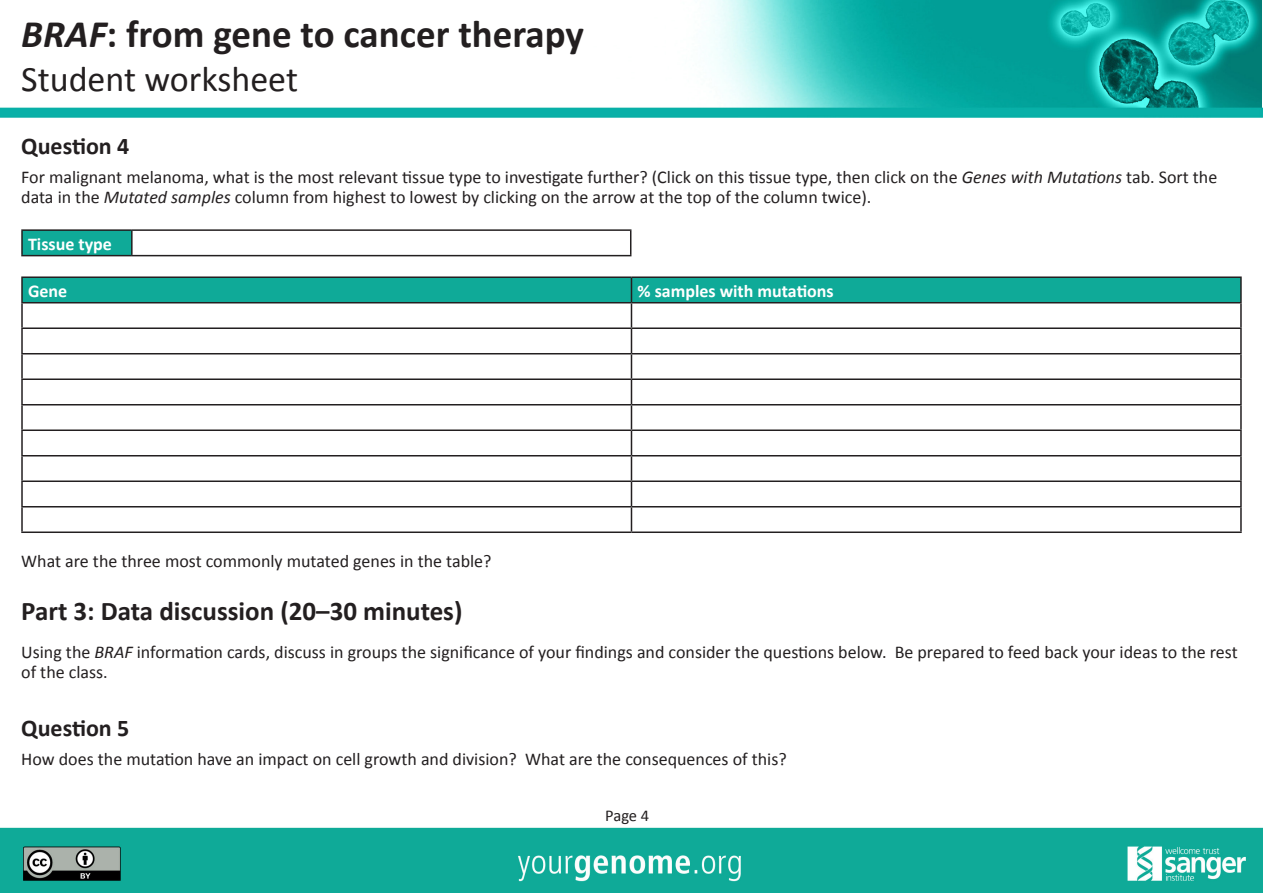
<style>
.page{position:relative;width:1263px;height:893px;background:#fff}
.page>*{position:absolute;margin:0;border:0;box-sizing:border-box;transform-origin:0 0}
.t1{font:700 39px "Calibri";color:#231f20}
.t2{font:36px "Calibri";color:#231f20}
.Heading_1{font:700 27px "Calibri";color:#231f20}
.Heading_2{font:700 24px "Calibri";color:#231f20}
.Body{font:18px/20.1px "Calibri";color:#231f20}
.Body-2{font:700 18px "Calibri";color:#fff}
.t3{font:16.5px "Calibri";color:#231f20}
.s1{font-style:italic}
</style>
<div class="page">
<img style="left:0;top:0;width:1263px;height:893px">
<div style="left:22px;top:230px;width:110px;height:26px;background:#0faa98"></div>
<div style="left:132px;top:230px;width:499px;height:26px;background:#fff"></div>
<hr style="left:21px;top:229px;width:111px;height:2px;background:#231f20">
<hr style="left:21px;top:231px;width:2px;height:24px;background:#231f20">
<hr style="left:132px;top:229px;width:499px;height:2px;background:#231f20">
<hr style="left:131px;top:231px;width:2px;height:24px;background:#231f20">
<svg style="left:630px;top:231px;width:1px;height:24px"></svg>
<hr style="left:21px;top:255px;width:111px;height:1px;background:#231f20">
<hr style="left:132px;top:255px;width:499px;height:1px;background:#231f20">
<hr style="left:1240px;top:278px;width:2px;height:24px;background:#231f20">
<hr style="left:21px;top:303px;width:2px;height:24px;background:#231f20">
<hr style="left:1240px;top:303px;width:2px;height:24px;background:#231f20">
<hr style="left:21px;top:327px;width:610px;height:2px;background:#231f20">
<hr style="left:21px;top:329px;width:2px;height:24px;background:#231f20">
<hr style="left:631px;top:327px;width:611px;height:2px;background:#231f20">
<hr style="left:1240px;top:329px;width:2px;height:24px;background:#231f20">
<hr style="left:21px;top:353px;width:610px;height:1px;background:#231f20">
<hr style="left:21px;top:354px;width:2px;height:24px;background:#231f20">
<hr style="left:631px;top:353px;width:611px;height:1px;background:#231f20">
<hr style="left:1240px;top:354px;width:2px;height:24px;background:#231f20">
<hr style="left:21px;top:378px;width:610px;height:2px;background:#231f20">
<hr style="left:21px;top:380px;width:2px;height:24px;background:#231f20">
<hr style="left:631px;top:378px;width:611px;height:2px;background:#231f20">
<hr style="left:1240px;top:380px;width:2px;height:24px;background:#231f20">
<hr style="left:21px;top:404px;width:610px;height:1px;background:#231f20">
<hr style="left:21px;top:405px;width:2px;height:24px;background:#231f20">
<hr style="left:631px;top:404px;width:611px;height:1px;background:#231f20">
<hr style="left:1240px;top:405px;width:2px;height:24px;background:#231f20">
<hr style="left:21px;top:429px;width:610px;height:2px;background:#231f20">
<hr style="left:21px;top:431px;width:2px;height:24px;background:#231f20">
<hr style="left:631px;top:429px;width:611px;height:2px;background:#231f20">
<hr style="left:1240px;top:431px;width:2px;height:24px;background:#231f20">
<hr style="left:21px;top:455px;width:610px;height:1px;background:#231f20">
<hr style="left:21px;top:456px;width:2px;height:24px;background:#231f20">
<hr style="left:631px;top:455px;width:611px;height:1px;background:#231f20">
<hr style="left:1240px;top:456px;width:2px;height:24px;background:#231f20">
<hr style="left:21px;top:480px;width:610px;height:2px;background:#231f20">
<hr style="left:21px;top:482px;width:2px;height:24px;background:#231f20">
<hr style="left:631px;top:480px;width:611px;height:2px;background:#231f20">
<hr style="left:1240px;top:482px;width:2px;height:24px;background:#231f20">
<hr style="left:21px;top:506px;width:610px;height:1px;background:#231f20">
<hr style="left:21px;top:507px;width:2px;height:24px;background:#231f20">
<hr style="left:631px;top:506px;width:611px;height:1px;background:#231f20">
<svg style="left:22px;top:278px;width:1219px;height:253px"></svg>
<hr style="left:1240px;top:507px;width:2px;height:24px;background:#231f20">
<hr style="left:21px;top:531px;width:610px;height:2px;background:#231f20">
<hr style="left:631px;top:531px;width:611px;height:2px;background:#231f20">
<hr style="left:21px;top:276px;width:610px;height:2px;background:#231f20">
<hr style="left:21px;top:278px;width:2px;height:24px;background:#231f20">
<hr style="left:631px;top:276px;width:611px;height:2px;background:#231f20">
<hr style="left:21px;top:302px;width:610px;height:1px;background:#231f20">
<hr style="left:631px;top:302px;width:611px;height:1px;background:#231f20">
<h1 class="t1" style="left:21px;top:9px;width:564px"><span class="s1">BRAF</span>: from gene to cancer therapy</h1>
<h2 class="t2" style="left:21px;top:56px;width:278px">Student worksheet</h2>
<p class="Heading_2" style="left:21px;top:131px;width:110px">Question 4</p>
<p class="Body" style="left:21px;top:167px;width:1197px">For malignant melanoma, what is the most relevant tissue type to investigate further? (Click on this tissue type, then click on the <span class="s1">Genes with Mutations</span> tab. Sort the data in the <span class="s1">Mutated samples</span> column from highest to lowest by clicking on the arrow at the top of the column twice).</p>
<p class="Body-2" style="left:28px;top:232px;width:85px">Tissue type</p>
<p class="Body-2" style="left:28px;top:279px;width:41px">Gene</p>
<p class="Body-2" style="left:637px;top:279px;width:198px">% samples with mutations</p>
<p class="Body" style="left:21px;top:551px;width:472px">What are the three most commonly mutated genes in the table?</p>
<p class="Heading_1" style="left:21px;top:593px;width:443px">Part 3: Data discussion (20–30 minutes)</p>
<p class="Body" style="left:21px;top:642px;width:1218px">Using the <span class="s1">BRAF</span> information cards, discuss in groups the significance of your findings and consider the questions below. Be prepared to feed back your ideas to the rest of the class.</p>
<p class="Heading_2" style="left:21px;top:712px;width:110px">Question 5</p>
<p class="Body" style="left:21px;top:749px;width:767px">How does the mutation have an impact on cell growth and division? What are the consequences of this?</p>
<p class="t3" style="left:605px;top:805px;width:46px">Page 4</p>
</div>
